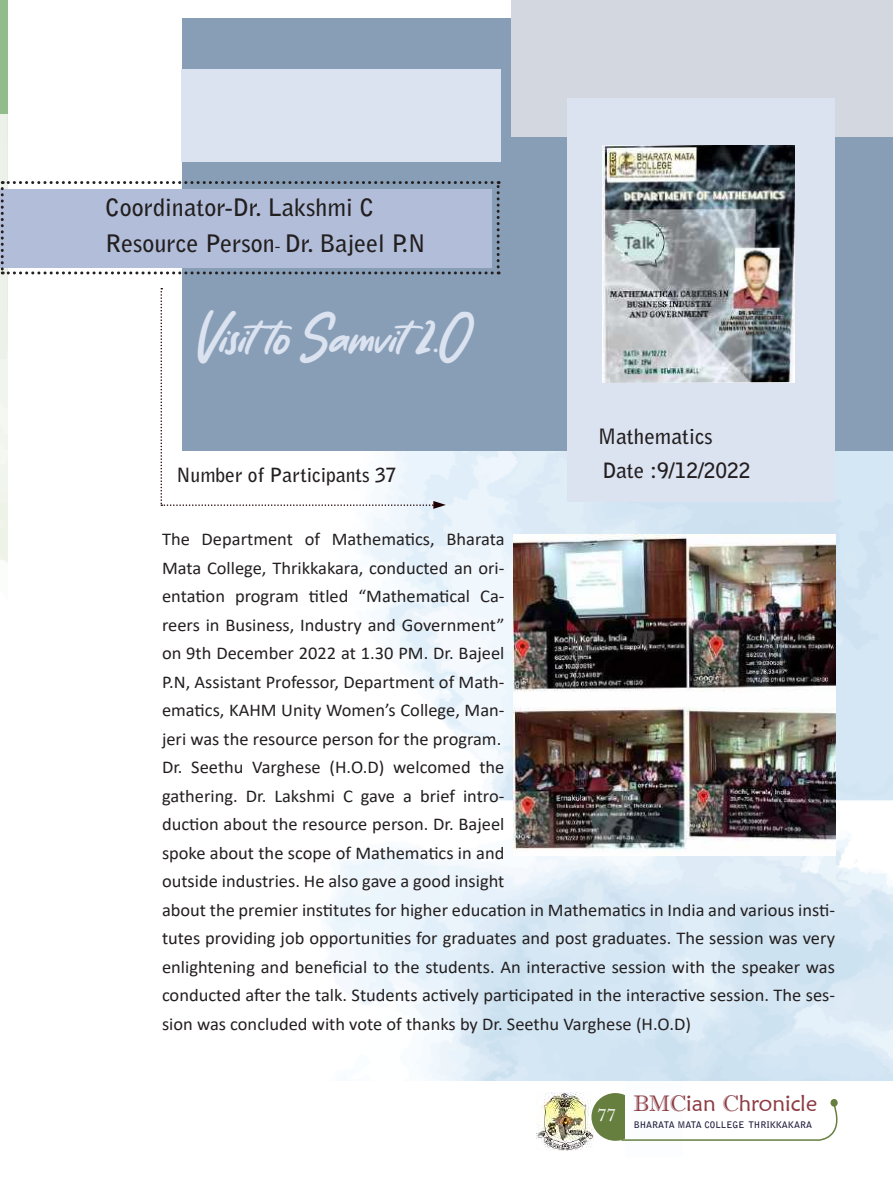
<style>
.page{position:relative;width:893px;height:1191px;background:#fff}
.page>*{position:absolute;margin:0;border:0;box-sizing:border-box;transform-origin:0 0}
.t1{font:46.5px "On My Way";color:#dbe2f0}
.t2{font:700 24px/35.4px "Bell Gothic Std";color:#231f20}
.t3{font:22.5px "Maiandra GD";color:#8d3b42}
.t4{font:700 21px "Bell Gothic Std";color:#231f20}
.t5{font:700 19.5px "Bell Gothic Std";color:#231f20}
.t6{font:18px/28.5px "Calibri";color:#231f20}
.t7{font:18px "Imprint MT Shadow";color:#fbfdfe}
.t8{font:700 9px "Bell Gothic Std";color:#1f1c3b}
.s1{font-family:"Calibri";font-weight:400;font-size:18px}
.s2{font-family:"Imprint MT Shadow"}
</style>
<div class="page">
<img style="left:536px;top:1092px;width:57px;height:58px">
<div style="left:591px;top:1093px;width:48px;height:47px;background:#667f3f;border-radius:24px"></div>
<div style="left:626px;top:1064px;width:57px;height:92px;background:#fbfdfe"></div>
<div style="left:830px;top:1099px;width:8px;height:7px;background:#667f3f;border-radius:50%"></div>
<svg style="left:620px;top:1103px;width:218px;height:38px"></svg>
<img style="left:0;top:114px;width:8px;height:449px">
<div style="left:0;top:58px;width:6px;height:301px;background:#ecf1e9"></div>
<div style="left:0;top:0;width:8px;height:114px;background:#93bc8c"></div>
<img style="left:19px;top:30px;width:874px;height:1050px">
<div style="left:183px;top:18px;width:710px;height:432px;background:#889eb6"></div>
<div style="left:512px;top:0;width:381px;height:137px;background:#d3d8e0"></div>
<div style="left:181px;top:69px;width:320px;height:93px;background:#dbe2f0"></div>
<div style="left:568px;top:99px;width:267px;height:403px;background:#dbe2f0"></div>
<svg style="left:160px;top:288px;width:286px;height:221px"></svg>
<svg style="left:1px;top:181px;width:499px;height:93px;background:#adb9d2"></svg>
<img style="left:602px;top:146px;width:193px;height:236px">
<img style="left:513px;top:534px;width:322px;height:321px">
<h2 class="t2" style="left:105px;top:190px;width:322px">Coordinator-Dr. Lakshmi C<br>Resource Person<span class="s1">-</span> Dr. Bajeel P.N</h2>
<h1 class="t1" style="left:196px;top:309px;width:274px">Visit to Samvit 2.O</h1>
<p class="t5" style="left:177px;top:463px;width:222px">Number of Participants 37</p>
<p class="t4" style="left:598px;top:423px;width:116px">Mathematics</p>
<p class="t4" style="left:602px;top:457px;width:150px">Date :9/12/2022</p>
<p class="t6" style="left:162px;top:524px;width:675px">The Department of Mathematics, Bharata<br>Mata College, Thrikkakara, conducted an ori-<br>entation program titled “Mathematical Ca-<br>reers in Business, Industry and Government”<br>on 9th December 2022 at 1.30 PM. Dr. Bajeel<br>P.N, Assistant Professor, Department of Math-<br>ematics, KAHM Unity Women’s College, Man-<br>jeri was the resource person for the program.<br>Dr. Seethu Varghese (H.O.D) welcomed the<br>gathering. Dr. Lakshmi C gave a brief intro-<br>duction about the resource person. Dr. Bajeel<br>spoke about the scope of Mathematics in and<br>outside industries. He also gave a good insight<br>about the premier institutes for higher education in Mathematics in India and various insti&shy;tutes providing job opportunities for graduates and post graduates. The session was very enlightening and beneficial to the students. An interactive session with the speaker was conducted after the talk. Students actively participated in the interactive session. The ses&shy;sion was concluded with vote of thanks by Dr. Seethu Varghese (H.O.D)</p>
<p class="t7" style="left:598px;top:1104px;width:20px">77</p>
<p class="t3" style="left:633px;top:1089px;width:185px"><span class="s2">BMC</span>ian <span class="s2">C</span>hronicle</p>
<p class="t8" style="left:634px;top:1119px;width:180px">BHARATA MATA COLLEGE THRIKKAKARA</p>
</div>
